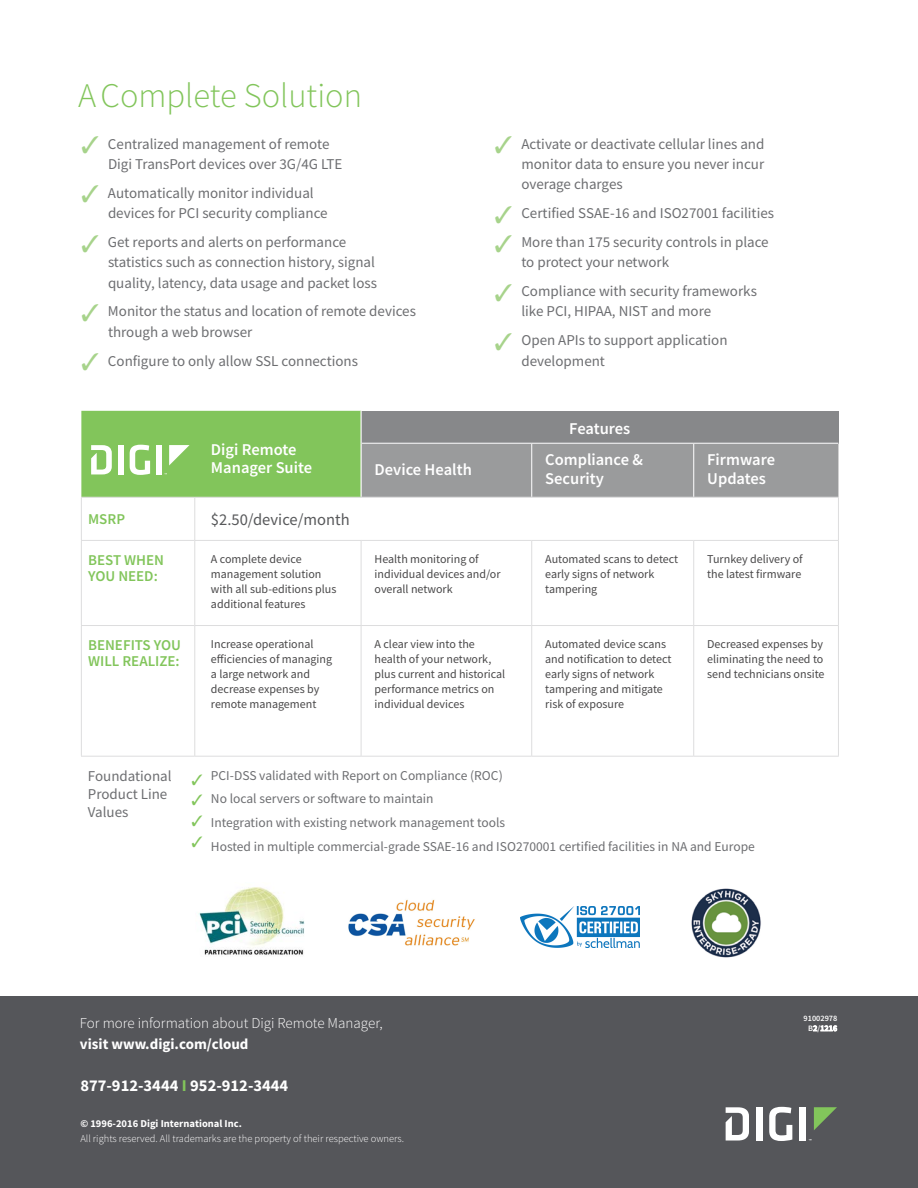
<style>
.page{position:relative;width:918px;height:1188px;background:#fff}
.page>*{position:absolute;margin:0;border:0;box-sizing:border-box;transform-origin:0 0}
.inside_page_Subhead{font:300 34.5px "Source Sans Pro";color:#82c55b}
.t1{font:600 16.5px/18.8px "Source Sans Pro";color:#fff}
.t2{font:700 16.5px "Source Sans Pro";color:#fff}
.t3{font:16.5px "Source Sans Pro";color:#58595b}
.Bullets{font:15px/20.2px "Source Sans Pro";color:#6d6e71}
.t4{font:300 15px/21px "Source Sans Pro";color:#fff}
.Table_-_Left_Column{font:600 15px/15.8px "Source Sans Pro";color:#82c55b}
.Bullets-2{font:13.5px "Source Sans Pro";color:#6d6e71}
.t5{font:12px/15px "Source Sans Pro";color:#494849}
.t6{font:300 10.5px/14.7px "Source Sans Pro";color:#fff}
.t7{font:600 8.25px "Source Sans Pro";color:#fff}
.s1{color:#a7d38b}
.s2{font-weight:700}
.s3{color:#82c55b}
</style>
<div class="page">
<div style="left:0;top:996px;width:918px;height:192px;background:#55565a"></div>
<div style="left:756px;top:1107px;width:6px;height:34px;background:#fff"></div>
<svg style="left:769px;top:1107px;width:23px;height:34px"></svg>
<div style="left:799px;top:1107px;width:7px;height:34px;background:#fff"></div>
<svg style="left:814px;top:1107px;width:23px;height:23px"></svg>
<svg style="left:726px;top:1107px;width:23px;height:34px"></svg>
<hr style="left:81px;top:497px;width:114px;height:1px;background:#ddddde">
<hr style="left:81px;top:498px;width:1px;height:42px;background:#ddddde">
<hr style="left:195px;top:497px;width:166px;height:1px;background:#ddddde">
<hr style="left:194px;top:498px;width:1px;height:42px;background:#ddddde">
<hr style="left:361px;top:497px;width:171px;height:1px;background:#ddddde">
<hr style="left:532px;top:497px;width:162px;height:1px;background:#ddddde">
<hr style="left:694px;top:497px;width:145px;height:1px;background:#ddddde">
<hr style="left:838px;top:498px;width:1px;height:42px;background:#ddddde">
<hr style="left:81px;top:540px;width:114px;height:1px;background:#ddddde">
<hr style="left:81px;top:541px;width:1px;height:84px;background:#ddddde">
<hr style="left:195px;top:540px;width:166px;height:1px;background:#ddddde">
<hr style="left:194px;top:541px;width:1px;height:84px;background:#ddddde">
<hr style="left:361px;top:540px;width:171px;height:1px;background:#ddddde">
<hr style="left:361px;top:541px;width:1px;height:84px;background:#ddddde">
<hr style="left:532px;top:540px;width:162px;height:1px;background:#ddddde">
<hr style="left:531px;top:541px;width:1px;height:84px;background:#ddddde">
<hr style="left:694px;top:540px;width:145px;height:1px;background:#ddddde">
<hr style="left:693px;top:541px;width:1px;height:84px;background:#ddddde">
<hr style="left:838px;top:541px;width:1px;height:84px;background:#ddddde">
<hr style="left:81px;top:625px;width:114px;height:1px;background:#ddddde">
<hr style="left:81px;top:626px;width:1px;height:130px;background:#ddddde">
<hr style="left:195px;top:625px;width:166px;height:1px;background:#ddddde">
<hr style="left:194px;top:626px;width:1px;height:130px;background:#ddddde">
<hr style="left:361px;top:625px;width:171px;height:1px;background:#ddddde">
<hr style="left:361px;top:626px;width:1px;height:130px;background:#ddddde">
<hr style="left:532px;top:625px;width:162px;height:1px;background:#ddddde">
<hr style="left:531px;top:626px;width:1px;height:130px;background:#ddddde">
<hr style="left:694px;top:625px;width:145px;height:1px;background:#ddddde">
<hr style="left:693px;top:626px;width:1px;height:130px;background:#ddddde">
<hr style="left:838px;top:626px;width:1px;height:130px;background:#ddddde">
<hr style="left:81px;top:756px;width:114px;height:1px;background:#ddddde">
<hr style="left:195px;top:756px;width:166px;height:1px;background:#ddddde">
<hr style="left:361px;top:756px;width:171px;height:1px;background:#ddddde">
<hr style="left:532px;top:756px;width:162px;height:1px;background:#ddddde">
<hr style="left:694px;top:756px;width:145px;height:1px;background:#ddddde">
<img style="left:348px;top:899px;width:127px;height:47px">
<img style="left:691px;top:888px;width:70px;height:70px">
<img style="left:199px;top:887px;width:106px;height:68px">
<svg style="left:81px;top:411px;width:757px;height:86px;background:#90a884"></svg>
<img style="left:520px;top:907px;width:120px;height:40px">
<p class="inside_page_Subhead" style="left:78px;top:74px;width:286px">A Complete Solution</p>
<p class="Bullets" style="left:108px;top:134px;width:236px;text-indent:-27px"><span class="s1">✓</span> Centralized management of remote<br>Digi TransPort devices over 3G/4G LTE</p>
<p class="Bullets" style="left:108px;top:183px;width:221px;text-indent:-27px"><span class="s1">✓</span> Automatically monitor individual devices for PCI security compliance</p>
<p class="Bullets" style="left:108px;top:232px;width:271px;text-indent:-27px"><span class="s1">✓</span> Get reports and alerts on performance statistics such as connection history, signal quality, latency, data usage and packet loss</p>
<p class="Bullets" style="left:108px;top:301px;width:309px;text-indent:-27px"><span class="s1">✓</span> Monitor the status and location of remote devices through a web browser</p>
<p class="Bullets" style="left:81px;top:350px;width:279px"><span class="s1">✓</span> Configure to only allow SSL connections</p>
<p class="Bullets" style="left:521px;top:134px;width:245px;text-align:justify;text-indent:-27px"><span class="s1">✓</span> Activate or deactivate cellular lines and monitor data to ensure you never incur overage charges</p>
<p class="Bullets" style="left:494px;top:203px;width:281px"><span class="s1">✓</span> Certified SSAE-16 and ISO27001 facilities</p>
<p class="Bullets" style="left:521px;top:232px;width:249px;text-indent:-27px"><span class="s1">✓</span> More than 175 security controls in place to protect your network</p>
<p class="Bullets" style="left:521px;top:281px;width:237px;text-indent:-27px"><span class="s1">✓</span> Compliance with security frameworks like PCI, HIPAA, NIST and more</p>
<p class="Bullets" style="left:521px;top:330px;width:208px;text-indent:-27px"><span class="s1">✓</span> Open APIs to support application development</p>
<p class="t1" style="left:569px;top:419px;width:63px">Features</p>
<p class="t1" style="left:211px;top:440px;width:103px">Digi Remote<br>Manager Suite</p>
<p class="t1" style="left:375px;top:460px;width:99px">Device Health</p>
<p class="t1" style="left:545px;top:450px;width:99px">Compliance &amp;<br>Security</p>
<p class="t1" style="left:707px;top:450px;width:69px">Firmware<br>Updates</p>
<p class="Table_-_Left_Column" style="left:88px;top:511px;width:38px">MSRP</p>
<p class="t3" style="left:211px;top:509px;width:140px">$2.50/device/month</p>
<p class="Table_-_Left_Column" style="left:88px;top:552px;width:77px">BEST WHEN<br>YOU NEED:</p>
<p class="t5" style="left:211px;top:551px;width:127px">A complete device management solution with all sub-editions plus additional features</p>
<p class="t5" style="left:375px;top:551px;width:127px">Health monitoring of individual devices and/or overall network</p>
<p class="t5" style="left:545px;top:551px;width:135px">Automated scans to detect early signs of network tampering</p>
<p class="t5" style="left:707px;top:551px;width:97px">Turnkey delivery of the latest firmware</p>
<p class="Table_-_Left_Column" style="left:88px;top:637px;width:94px">BENEFITS YOU<br>WILL REALIZE:</p>
<p class="t5" style="left:211px;top:636px;width:123px">Increase operational efficiencies of managing a large network and decrease expenses by remote management</p>
<p class="t5" style="left:375px;top:636px;width:132px">A clear view into the health of your network, plus current and historical performance metrics on individual devices</p>
<p class="t5" style="left:545px;top:636px;width:128px">Automated device scans and notification to detect early signs of network tampering and mitigate risk of exposure</p>
<p class="t5" style="left:707px;top:636px;width:119px">Decreased expenses by eliminating the need to send technicians onsite</p>
<p class="Bullets" style="left:88px;top:767px;width:85px;line-height:18px">Foundational<br>Product Line<br>Values</p>
<p class="Bullets-2" style="left:211px;top:767px;width:293px">PCI-DSS validated with Report on Compliance (ROC)</p>
<p class="Bullets-2" style="left:211px;top:790px;width:224px">No local servers or software to maintain</p>
<p class="Bullets-2" style="left:211px;top:814px;width:296px">Integration with existing network management tools</p>
<p class="Bullets-2" style="left:211px;top:838px;width:546px">Hosted in multiple commercial-grade SSAE-16 and ISO270001 certified facilities in NA and Europe</p>
<p class="t4" style="left:80px;top:1012px;width:304px">For more information about Digi Remote Manager, <span class="s2">visit www.digi.com/cloud</span></p>
<p class="t2" style="left:80px;top:1075px;width:209px">877-912-3444 <span class="s3">I</span> 952-912-3444</p>
<p class="t6" style="left:80px;top:1116px;width:325px"><span class="s2">© 1996-2016 Digi International Inc.<br></span>All rights reserved. All trademarks are the property of their respective owners.</p>
<p class="t7" style="left:803px;top:1013px;width:36px">91002978</p>
<p class="t7" style="left:808px;top:1023px;width:30px">B2/1216</p>
</div>
